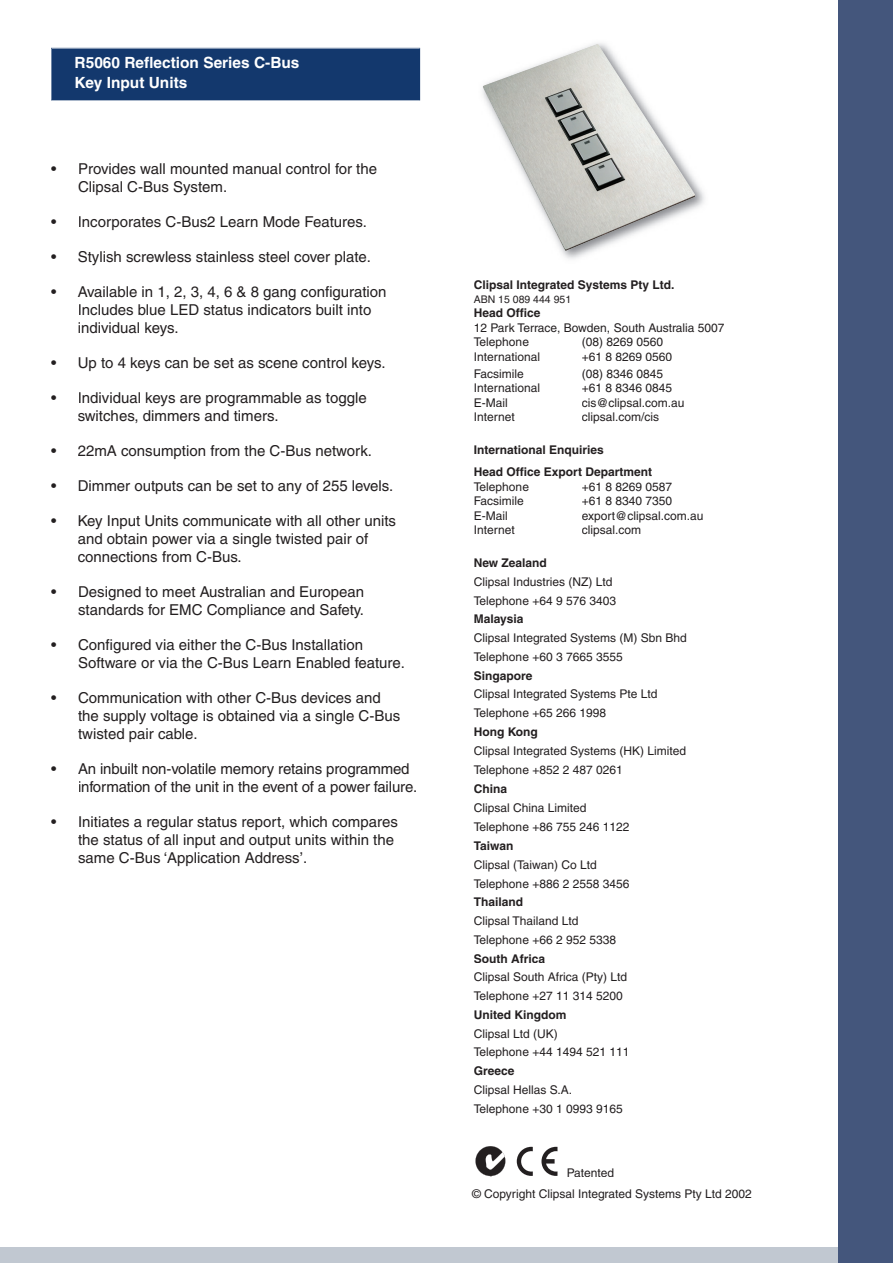
<style>
.page{position:relative;width:893px;height:1263px;background:#fff}
.page>*{position:absolute;margin:0;border:0;box-sizing:border-box;transform-origin:0 0}
.t1{font:700 15.45px/19.5px "Helvetica";color:#fff}
.t2{font:15px/18px "Helvetica";color:#231f20}
.t3{font:12px/18.8px "Helvetica";color:#231f20}
.t4{font:700 12px/23px "Helvetica";color:#231f20}
.t5{font:10.5px "Helvetica";color:#231f20}
</style>
<div class="page">
<div style="left:0;top:1248px;width:838px;height:15px;background:#c1c8d1"></div>
<div style="left:51px;top:48px;width:369px;height:52px;background:#13386d"></div>
<svg style="left:517px;top:1147px;width:16px;height:29px"></svg>
<svg style="left:541px;top:1147px;width:16px;height:29px"></svg>
<div style="left:840px;top:0;width:53px;height:1263px;background:#44567c"></div>
<hr style="left:838px;top:0;width:1px;height:1248px;background:#44567c">
<svg style="left:838px;top:1248px;width:1px;height:15px"></svg>
<hr style="left:839px;top:0;width:1px;height:1263px;background:#44567c">
<svg style="left:475px;top:1146px;width:30px;height:30px"></svg>
<img style="left:482px;top:43px;width:223px;height:216px">
<img style="left:483px;top:44px;width:212px;height:207px">
<p class="t1" style="left:75px;top:53px;width:226px">R5060 Reflection Series C-Bus<br>Key Input Units</p>
<p class="t2" style="left:78px;top:160px;width:301px;text-indent:-27px">• Provides wall mounted manual control for the<br>Clipsal C-Bus System.</p>
<p class="t2" style="left:51px;top:213px;width:318px">• Incorporates C-Bus2 Learn Mode Features.</p>
<p class="t2" style="left:51px;top:248px;width:321px">• Stylish screwless stainless steel cover plate.</p>
<p class="t2" style="left:78px;top:283px;width:310px;text-indent:-27px">• Available in 1, 2, 3, 4, 6 &amp; 8 gang configuration<br>Includes blue LED status indicators built into individual keys.</p>
<p class="t2" style="left:51px;top:354px;width:336px">• Up to 4 keys can be set as scene control keys.</p>
<p class="t2" style="left:78px;top:389px;width:290px;text-indent:-27px">• Individual keys are programmable as toggle switches, dimmers and timers.</p>
<p class="t2" style="left:51px;top:442px;width:323px">• 22mA consumption from the C-Bus network.</p>
<p class="t2" style="left:51px;top:477px;width:344px">• Dimmer outputs can be set to any of 255 levels.</p>
<p class="t2" style="left:78px;top:512px;width:320px;text-indent:-27px">• Key Input Units communicate with all other units and obtain power via a single twisted pair of connections from C-Bus.</p>
<p class="t2" style="left:51px;top:583px;width:315px;text-align:right">• Designed to meet Australian and European standards for EMC Compliance and Safety.</p>
<p class="t2" style="left:78px;top:636px;width:328px;text-indent:-27px">• Configured via either the C-Bus Installation<br>Software or via the C-Bus Learn Enabled feature.</p>
<p class="t2" style="left:78px;top:689px;width:324px;text-indent:-27px">• Communication with other C-Bus devices and the supply voltage is obtained via a single C-Bus twisted pair cable.</p>
<p class="t2" style="left:78px;top:760px;width:341px;text-indent:-27px">• An inbuilt non-volatile memory retains programmed information of the unit in the event of a power failure.</p>
<p class="t2" style="left:78px;top:813px;width:321px;text-indent:-27px">• Initiates a regular status report, which compares the status of all input and output units within the same C-Bus ‘Application Address’.</p>
<p class="t4" style="left:474px;top:273px;width:202px">Clipsal Integrated Systems Pty Ltd.</p>
<p class="t5" style="left:474px;top:293px;width:99px">ABN 15 089 444 951</p>
<p class="t4" style="left:474px;top:301px;width:68px">Head Office</p>
<p class="t3" style="left:474px;top:320px;width:252px;line-height:14.4px">12 Park Terrace, Bowden, South Australia 5007<br>Telephone</p>
<p class="t3" style="left:582px;top:332px;width:83px">(08) 8269 0560</p>
<p class="t3" style="left:474px;top:347px;width:68px">International</p>
<p class="t3" style="left:582px;top:347px;width:92px">+61 8 8269 0560</p>
<p class="t3" style="left:474px;top:364px;width:52px">Facsimile</p>
<p class="t3" style="left:582px;top:364px;width:83px">(08) 8346 0845</p>
<p class="t3" style="left:474px;top:379px;width:68px">International</p>
<p class="t3" style="left:582px;top:379px;width:92px">+61 8 8346 0845</p>
<p class="t3" style="left:474px;top:393px;width:35px">E-Mail</p>
<p class="t3" style="left:582px;top:393px;width:104px">cis@clipsal.com.au</p>
<p class="t3" style="left:474px;top:407px;width:42px">Internet</p>
<p class="t3" style="left:582px;top:407px;width:79px">clipsal.com/cis</p>
<p class="t4" style="left:474px;top:438px;width:180px">International Enquiries<br>Head Office Export Department</p>
<p class="t3" style="left:474px;top:477px;width:57px">Telephone</p>
<p class="t3" style="left:582px;top:477px;width:92px">+61 8 8269 0587</p>
<p class="t3" style="left:474px;top:492px;width:52px">Facsimile</p>
<p class="t3" style="left:582px;top:492px;width:92px">+61 8 8340 7350</p>
<p class="t3" style="left:474px;top:506px;width:35px">E-Mail</p>
<p class="t3" style="left:582px;top:506px;width:123px">export@clipsal.com.au</p>
<p class="t3" style="left:474px;top:520px;width:42px">Internet</p>
<p class="t3" style="left:582px;top:520px;width:61px">clipsal.com</p>
<p class="t4" style="left:474px;top:551px;width:75px">New Zealand</p>
<p class="t3" style="left:474px;top:572px;width:144px">Clipsal Industries (NZ) Ltd<br>Telephone +64 9 576 3403</p>
<p class="t4" style="left:474px;top:608px;width:51px">Malaysia</p>
<p class="t3" style="left:474px;top:629px;width:215px">Clipsal Integrated Systems (M) Sbn Bhd<br>Telephone +60 3 7665 3555</p>
<p class="t4" style="left:474px;top:664px;width:60px">Singapore</p>
<p class="t3" style="left:474px;top:685px;width:185px">Clipsal Integrated Systems Pte Ltd<br>Telephone +65 266 1998</p>
<p class="t4" style="left:474px;top:720px;width:66px">Hong Kong</p>
<p class="t3" style="left:474px;top:741px;width:214px;line-height:19.5px">Clipsal Integrated Systems (HK) Limited<br>Telephone +852 2 487 0261</p>
<p class="t4" style="left:474px;top:777px;width:35px">China</p>
<p class="t3" style="left:474px;top:798px;width:157px;line-height:19.5px">Clipsal China Limited<br>Telephone +86 755 246 1122</p>
<p class="t4" style="left:474px;top:834px;width:41px">Taiwan</p>
<p class="t3" style="left:474px;top:855px;width:157px">Clipsal (Taiwan) Co Ltd<br>Telephone +886 2 2558 3456</p>
<p class="t4" style="left:474px;top:890px;width:51px">Thailand</p>
<p class="t3" style="left:474px;top:911px;width:144px">Clipsal Thailand Ltd<br>Telephone +66 2 952 5338</p>
<p class="t4" style="left:474px;top:947px;width:73px">South Africa</p>
<p class="t3" style="left:474px;top:968px;width:155px">Clipsal South Africa (Pty) Ltd<br>Telephone +27 11 314 5200</p>
<p class="t4" style="left:474px;top:1003px;width:94px">United Kingdom</p>
<p class="t3" style="left:474px;top:1024px;width:157px">Clipsal Ltd (UK)<br>Telephone +44 1494 521 111</p>
<p class="t4" style="left:474px;top:1059px;width:42px">Greece</p>
<p class="t3" style="left:474px;top:1080px;width:151px;line-height:19.5px">Clipsal Hellas S.A.<br>Telephone +30 1 0993 9165</p>
<p class="t3" style="left:472px;top:1162px;width:281px;line-height:21.6px;text-indent:95px">Patented<br>© Copyright Clipsal Integrated Systems Pty Ltd 2002</p>
</div>
